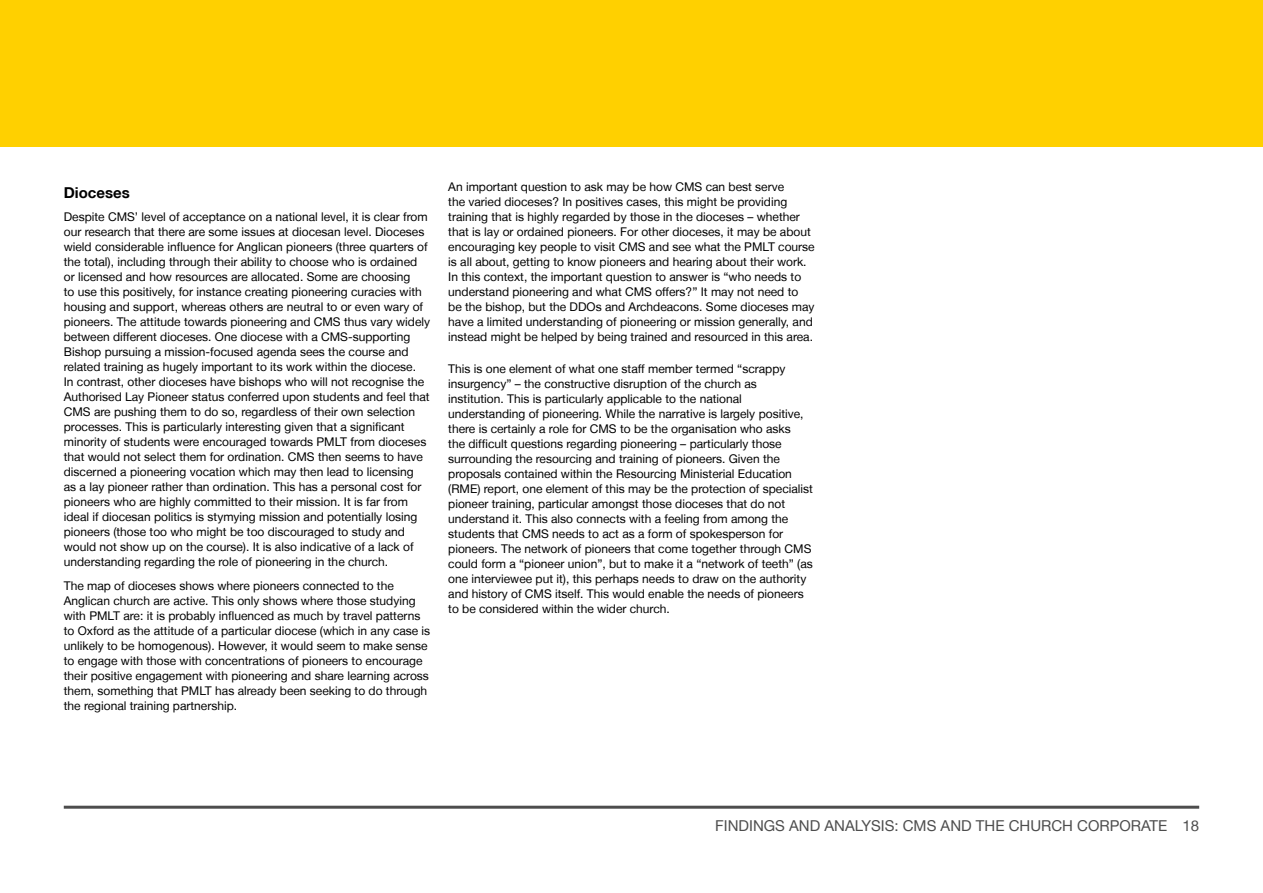
<style>
.page{position:relative;width:1263px;height:893px;background:#fff}
.page>*{position:absolute;margin:0;border:0;box-sizing:border-box;transform-origin:0 0}
.t1{font:15px "Helvetica Neue LT";color:#4d4d4d}
.t2{font:700 15px "Helvetica Neue LT";color:#000}
.t3{font:12px/15px "Helvetica Neue LT";color:#000}
</style>
<div class="page">
<div style="left:0;top:0;width:1263px;height:147px;background:#ffd000"></div>
<hr style="left:64px;top:806px;width:1135px;height:3px;background:#4d4d4d">
<p class="t2" style="left:64px;top:183px;width:68px">Dioceses</p>
<p class="t3" style="left:64px;top:209px;width:368px">Despite CMS’ level of acceptance on a national level, it is clear from our research that there are some issues at diocesan level. Dioceses wield considerable influence for Anglican pioneers (three quarters of the total), including through their ability to choose who is ordained or licensed and how resources are allocated. Some are choosing<br>to use this positively, for instance creating pioneering curacies with housing and support, whereas others are neutral to or even wary of pioneers. The attitude towards pioneering and CMS thus vary widely between different dioceses. One diocese with a CMS-supporting Bishop pursuing a mission-focused agenda sees the course and related training as hugely important to its work within the diocese.<br>I n contrast, other dioceses have bishops who will not recognise the Authorised Lay Pioneer status conferred upon students and feel that CMS are pushing them to do so, regardless of their own selection processes. This is particularly interesting given that a significant minority of students were encouraged towards PMLT from dioceses that would not select them for ordination. CMS then seems to have discerned a pioneering vocation which may then lead to licensing<br>as a lay pioneer rather than ordination. This has a personal cost for pioneers who are highly committed to their mission. It is far from ideal if diocesan politics is stymying mission and potentially losing pioneers (those too who might be too discouraged to study and would not show up on the course). It is also indicative of a lack of understanding regarding the role of pioneering in the church.</p>
<p class="t3" style="left:64px;top:578px;width:368px">The map of dioceses shows where pioneers connected to the Anglican church are active. This only shows where those studying with PMLT are: it is probably influenced as much by travel patterns to Oxford as the attitude of a particular diocese (which in any case is unlikely to be homogenous). However, it would seem to make sense to engage with those with concentrations of pioneers to encourage their positive engagement with pioneering and share learning across them, something that PMLT has already been seeking to do through the regional training partnership.</p>
<p class="t3" style="left:448px;top:179px;width:368px">An important question to ask may be how CMS can best serve<br>the varied dioceses? I n positives cases, this might be providing training that is highly regarded by those in the dioceses – whether that is lay or ordained pioneers. For other dioceses, it may be about encouraging key people to visit CMS and see what the PMLT course is all about, getting to know pioneers and hearing about their work.<br>I n this context, the important question to answer is “who needs to understand pioneering and what CMS offers?” It may not need to be the bishop, but the DDOs and Archdeacons. Some dioceses may have a limited understanding of pioneering or mission generally, and instead might be helped by being trained and resourced in this area.</p>
<p class="t3" style="left:448px;top:361px;width:366px">This is one element of what one staff member termed “scrappy insurgency” – the constructive disruption of the church as institution. This is particularly applicable to the national understanding of pioneering. While the narrative is largely positive, there is certainly a role for CMS to be the organisation who asks<br>the difficult questions regarding pioneering – particularly those surrounding the resourcing and training of pioneers. Given the proposals contained within the Resourcing Ministerial Education (RME) report, one element of this may be the protection of specialist pioneer training, particular amongst those dioceses that do not understand it. This also connects with a feeling from among the students that CMS needs to act as a form of spokesperson for pioneers. The network of pioneers that come together through CMS could form a “pioneer union”, but to make it a “network of teeth” (as one interviewee put it), this perhaps needs to draw on the authority and history of CMS itself. This would enable the needs of pioneers to be considered within the wider church.</p>
<p class="t1" style="left:715px;top:817px;width:18px">FINDING</p>
<p class="t1" style="left:775px;top:817px;width:425px">S AND ANALYSIS: CMS AND THE CH URCH CORPORATE 18</p>
</div>
